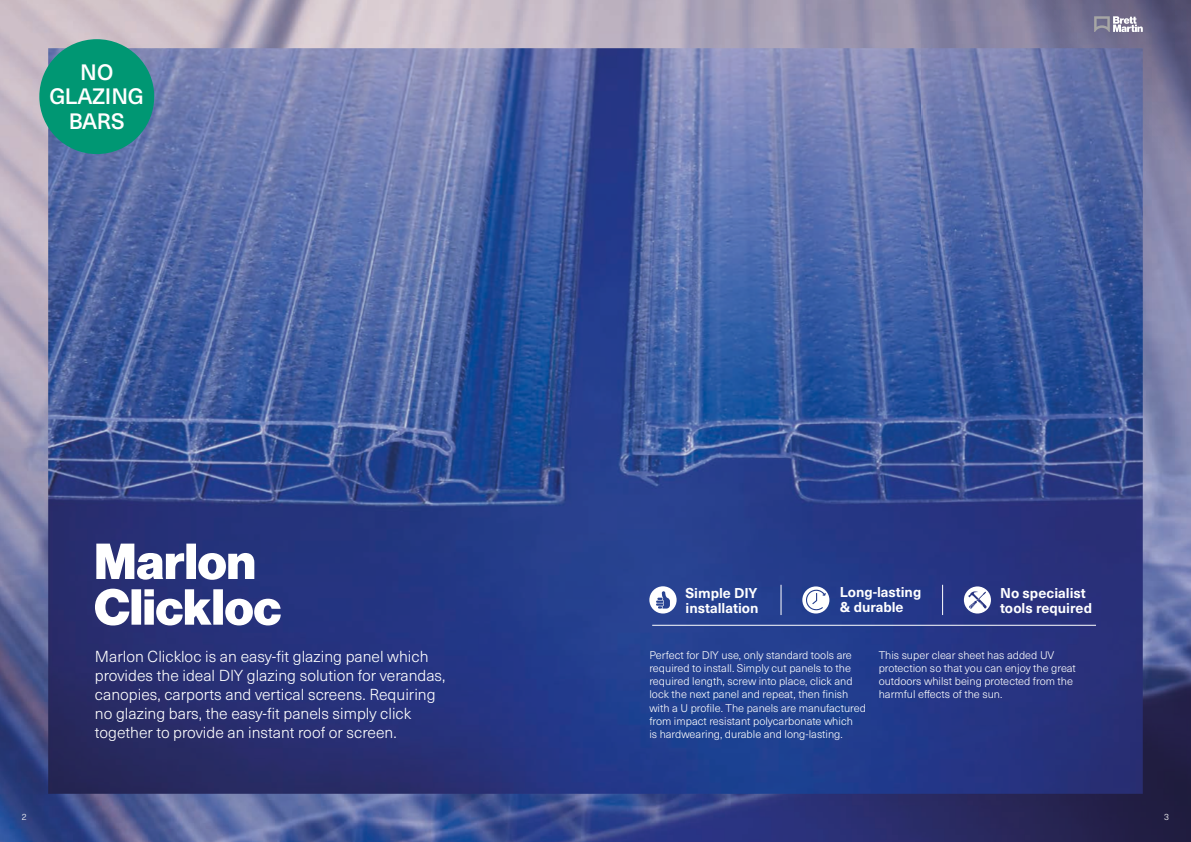
<style>
.page{position:relative;width:1191px;height:842px;background:#fff}
.page>*{position:absolute;margin:0;border:0;box-sizing:border-box;transform-origin:0 0}
.t1{font:500 21.9px/24.1px "Neue Haas Unica W1 G";color:#fff;text-align:center}
.t2{font:300 15.7px/18.8px "Neue Haas Unica W1 G";color:#fff}
.t3{font:700 14px/15px "Neue Haas Unica W1 G";color:#fff}
.t4{font:300 11px/13.2px "Neue Haas Unica W1 G";color:#fff}
.t5{font:300 9px "Neue Haas Unica W1 G";color:#fff}
</style>
<div class="page">
<img style="left:0;top:0;width:1191px;height:842px">
<img style="left:48px;top:48px;width:1094px;height:746px">
<svg style="left:921px;top:0;width:270px;height:270px;background:#6672a3"></svg>
<svg style="left:96px;top:544px;width:158px;height:36px"></svg>
<svg style="left:95px;top:589px;width:186px;height:36px"></svg>
<hr style="left:781px;top:585px;width:1px;height:30px;background:#fff">
<hr style="left:652px;top:625px;width:444px;height:1px;background:#fff">
<svg style="left:964px;top:586px;width:27px;height:27px"></svg>
<svg style="left:802px;top:586px;width:27px;height:27px"></svg>
<svg style="left:649px;top:586px;width:27px;height:27px"></svg>
<hr style="left:942px;top:585px;width:1px;height:30px;background:#fff">
<div style="left:39px;top:39px;width:115px;height:115px;background:#009773;border-radius:50%"></div>
<svg style="left:1094px;top:16px;width:48px;height:16px"></svg>
<h1 class="t1" style="left:50px;top:59px;width:96px">NO<br>GLAZING<br>BARS</h1>
<p class="t2" style="left:95px;top:647px;width:352px">Marlon Clickloc is an easy-fit glazing panel which provides the ideal DIY glazing solution for verandas, canopies, carports and vertical screens. Requiring no glazing bars, the easy-fit panels simply click together to provide an instant roof or screen.</p>
<p class="t3" style="left:685px;top:584px;width:75px">Simple DIY installation</p>
<p class="t3" style="left:840px;top:584px;width:83px">Long-lasting &amp; durable</p>
<p class="t3" style="left:1000px;top:584px;width:93px">No specialist tools required</p>
<p class="t4" style="left:649px;top:648px;width:218px">Perfect for DIY use, only standard tools are required to install. Simply cut panels to the required length, screw into place, click and lock the next panel and repeat, then finish with a U profile. The panels are manufactured from impact resistant polycarbonate which<br>is hardwearing, durable and long-lasting.</p>
<p class="t4" style="left:878px;top:648px;width:199px">This super clear sheet has added UV protection so that you can enjoy the great outdoors whilst being protected from the harmful effects of the sun.</p>
<p class="t5" style="left:22px;top:810px;width:6px">2</p>
<p class="t5" style="left:1164px;top:810px;width:6px">3</p>
</div>
